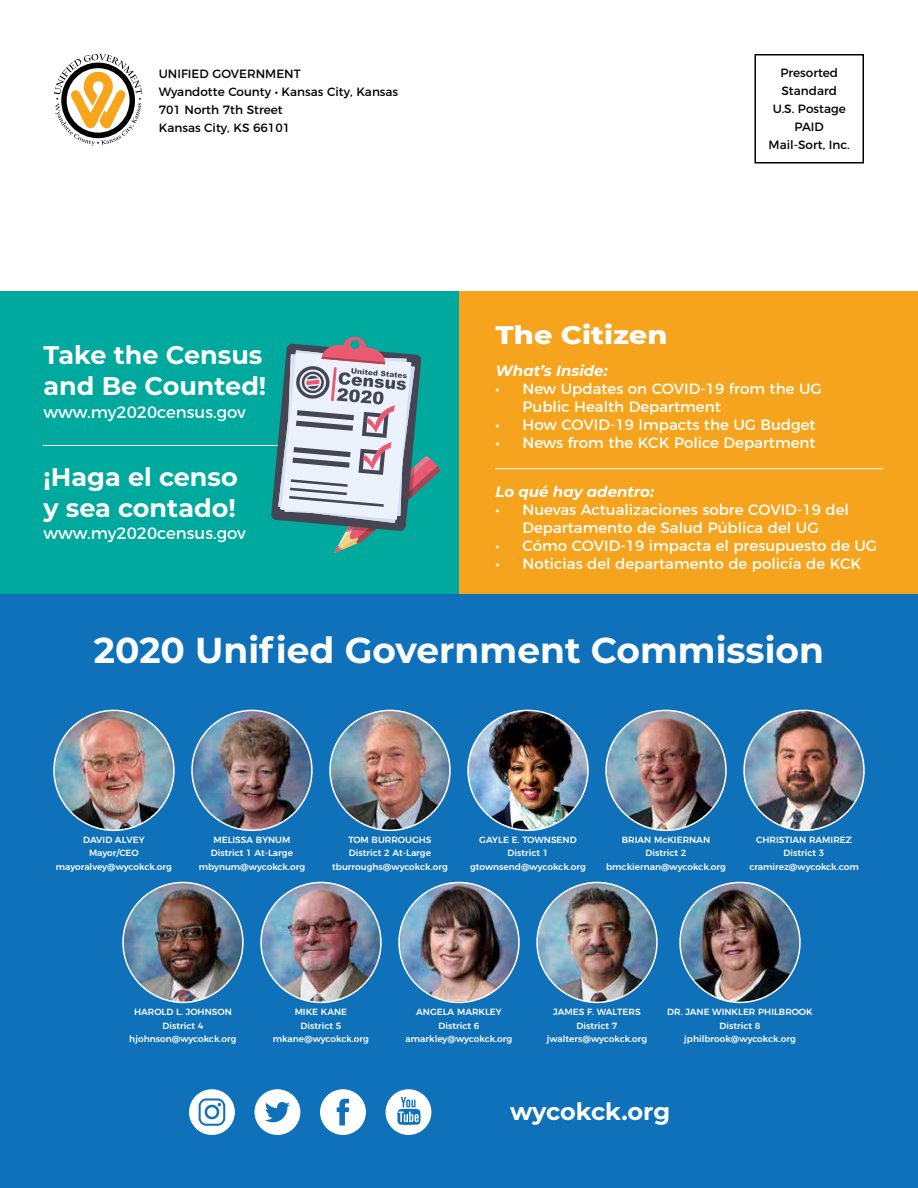
<style>
.page{position:relative;width:918px;height:1188px;background:#fff}
.page>*{position:absolute;margin:0;border:0;box-sizing:border-box;transform-origin:0 0}
.t1{font:700 36px "Montserrat";color:#fff}
.t2{font:700 25.5px/30.6px "Montserrat";color:#fff}
.t3{font:800 25.5px "Montserrat";color:#fff;scale:1.13 1}
.t4{font:700 24px "Montserrat";letter-spacing:-.01em;color:#fff}
.t5{font:16.5px "Montserrat";color:#fff}
.t6{font:15px/18px "Montserrat";color:#fff}
.t7{font:italic 700 15px "Montserrat";color:#fff}
.t8{font:12px/18px "Montserrat";color:#000}
.t9{font:500 9px/13.5px "Montserrat";color:#fff;text-align:center}
</style>
<div class="page">
<div style="left:0;top:292px;width:459px;height:302px;background:#00a99e"></div>
<div style="left:459px;top:292px;width:459px;height:302px;background:#f6a41d"></div>
<div style="left:0;top:594px;width:918px;height:594px;background:#0f71ba"></div>
<svg style="left:320px;top:1089px;width:46px;height:46px"></svg>
<svg style="left:386px;top:1089px;width:45px;height:46px"></svg>
<svg style="left:189px;top:1089px;width:46px;height:46px"></svg>
<svg style="left:255px;top:1089px;width:45px;height:46px"></svg>
<div style="left:754px;top:54px;width:110px;height:110px;border:2px solid #000"></div>
<svg style="left:54px;top:54px;width:88px;height:92px"></svg>
<img style="left:54px;top:710px;width:120px;height:120px;border-radius:60px">
<div style="left:53px;top:710px;width:122px;height:121px;border:2px solid #fff;border-radius:50%"></div>
<img style="left:123px;top:882px;width:120px;height:120px;border-radius:60px">
<div style="left:122px;top:882px;width:122px;height:121px;border:2px solid #fff;border-radius:50%"></div>
<img style="left:261px;top:882px;width:120px;height:120px;border-radius:60px">
<div style="left:260px;top:882px;width:122px;height:121px;border:2px solid #fff;border-radius:50%"></div>
<img style="left:399px;top:882px;width:120px;height:120px;border-radius:60px">
<div style="left:398px;top:882px;width:122px;height:121px;border:2px solid #fff;border-radius:50%"></div>
<img style="left:537px;top:882px;width:120px;height:120px;border-radius:60px">
<div style="left:536px;top:882px;width:122px;height:121px;border:2px solid #fff;border-radius:50%"></div>
<img style="left:680px;top:882px;width:120px;height:120px;border-radius:60px">
<div style="left:679px;top:882px;width:122px;height:121px;border:2px solid #fff;border-radius:50%"></div>
<img style="left:192px;top:710px;width:120px;height:120px;border-radius:60px">
<div style="left:191px;top:710px;width:122px;height:121px;border:2px solid #fff;border-radius:50%"></div>
<img style="left:330px;top:710px;width:120px;height:120px;border-radius:60px">
<div style="left:329px;top:710px;width:122px;height:121px;border:2px solid #fff;border-radius:50%"></div>
<img style="left:468px;top:710px;width:120px;height:120px;border-radius:60px">
<div style="left:467px;top:710px;width:122px;height:121px;border:2px solid #fff;border-radius:50%"></div>
<img style="left:606px;top:710px;width:120px;height:120px;border-radius:60px">
<div style="left:605px;top:710px;width:122px;height:121px;border:2px solid #fff;border-radius:50%"></div>
<img style="left:744px;top:710px;width:120px;height:120px;border-radius:60px">
<div style="left:743px;top:710px;width:122px;height:121px;border:2px solid #fff;border-radius:50%"></div>
<hr style="left:496px;top:468px;width:387px;height:1px;background:#fff">
<hr style="left:43px;top:445px;width:354px;height:1px;background:#fff">
<svg style="left:271px;top:336px;width:169px;height:217px"></svg>
<h3 class="t8" style="left:159px;top:63px;width:241px">UNIFIED GOVERNMENT<br>Wyandotte County • Kansas City, Kansas<br>701 North 7th Street<br>Kansas City, KS 66101</h3>
<h3 class="t8" style="left:769px;top:62px;width:83px;text-align:center">Presorted<br>Standard<br>U.S. Postage<br>PAID<br>Mail-Sort, Inc.</h3>
<h2 class="t2" style="left:43px;top:339px;width:224px">Take the Census and Be Counted!</h2>
<h3 class="t5" style="left:43px;top:399px;width:204px">www.my2020census.gov</h3>
<h2 class="t2" style="left:43px;top:460px;width:196px">¡Haga el censo y sea contado!</h2>
<h3 class="t5" style="left:43px;top:520px;width:204px">www.my2020census.gov</h3>
<h2 class="t3" style="left:496px;top:316px;width:154px">The Citizen</h2>
<h3 class="t7" style="left:496px;top:359px;width:114px">What’s Inside:</h3>
<h3 class="t6" style="left:523px;top:378px;width:301px;text-indent:-27px">• New Updates on COVID-19 from the UG<br>Public Health Department</h3>
<h3 class="t6" style="left:496px;top:414px;width:322px">• How COVID-19 Impacts the UG Budget</h3>
<h3 class="t6" style="left:496px;top:432px;width:322px">• News from the KCK Police Department</h3>
<h3 class="t7" style="left:496px;top:481px;width:160px">Lo qué hay adentro:</h3>
<h3 class="t6" style="left:496px;top:500px;width:355px;text-align:center">• Nuevas Actualizaciones sobre COVID-19 del<br>Departamento de Salud Pública del UG</h3>
<h3 class="t6" style="left:496px;top:536px;width:383px">• Cómo COVID-19 impacta el presupuesto de UG</h3>
<h3 class="t6" style="left:496px;top:554px;width:367px">• Noticias del departamento de policía de KCK</h3>
<h1 class="t1" style="left:94px;top:625px;width:732px">2020 Unified Government Commission</h1>
<p class="t9" style="left:56px;top:832px;width:117px">DAVID ALVEY<br>Mayor/CEO mayoralvey@wycokck.org</p>
<p class="t9" style="left:199px;top:832px;width:108px">MELISSA BYNUM<br>District 1 At-Large mbynum@wycokck.org</p>
<p class="t9" style="left:332px;top:832px;width:117px">TOM BURROUGHS<br>District 2 At-Large tburroughs@wycokck.org</p>
<p class="t9" style="left:470px;top:832px;width:117px">GAYLE E. TOWNSEND<br>District 1 gtownsend@wycokck.org</p>
<p class="t9" style="left:606px;top:832px;width:121px">BRIAN McKIERNAN<br>District 2 bmckiernan@wycokck.org</p>
<p class="t9" style="left:749px;top:832px;width:111px">CHRISTIAN RAMIREZ<br>District 3 cramirez@wycokck.com</p>
<p class="t9" style="left:129px;top:1005px;width:109px">HAROLD L. JOHNSON<br>District 4 hjohnson@wycokck.org</p>
<p class="t9" style="left:273px;top:1005px;width:98px">MIKE KANE<br>District 5 mkane@wycokck.org</p>
<p class="t9" style="left:406px;top:1005px;width:108px">ANGELA MARKLEY<br>District 6 amarkley@wycokck.org</p>
<p class="t9" style="left:547px;top:1005px;width:102px">JAMES F. WALTERS<br>District 7 jwalters@wycokck.org</p>
<p class="t9" style="left:667px;top:1005px;width:147px">DR. JANE WINKLER PHILBROOK<br>District 8 jphilbrook@wycokck.org</p>
<h3 class="t4" style="left:510px;top:1095px;width:162px">wycokck.org</h3>
</div>
